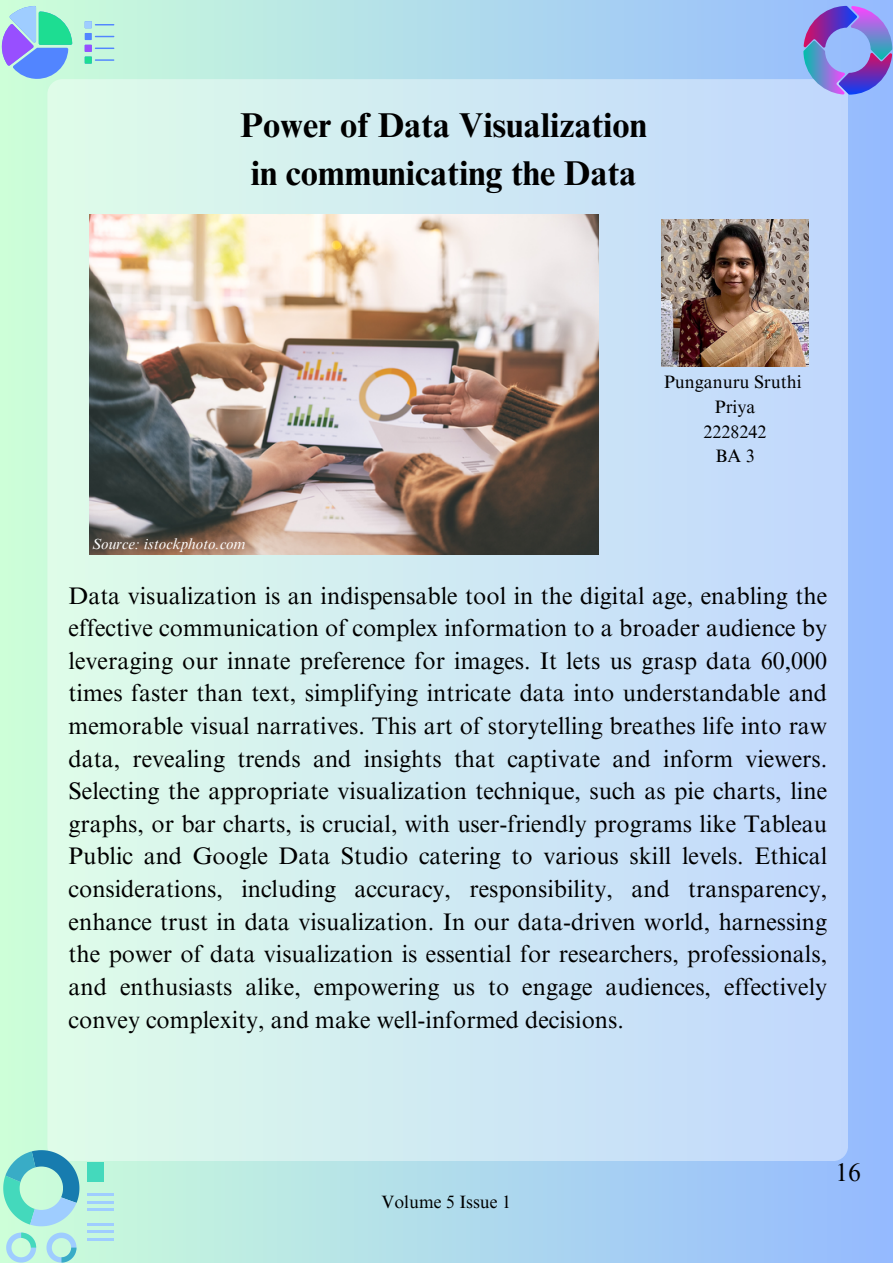
<style>
.page{position:relative;width:893px;height:1264px;background:#fff}
.page>*{position:absolute;margin:0;border:0;box-sizing:border-box;transform-origin:0 0}
.t1{font:700 34.5px "Times NRMT Pro";color:#000}
.t2{font:25.35px "Times NRMT Pro";color:#000}
.t3{font:24px/32.5px "Times NRMT Pro";color:#000;text-align:justify}
.t4{font:18px "Times NRMT Pro";color:#000}
.t5{font:17.85px "Times NRMT Pro";color:#000}
.t6{font:italic 15px "Times NRMT Pro";color:#fff}
</style>
<div class="page">
<div style="left:0;top:0;width:892px;height:1262px;background:linear-gradient(to right,#cdffd8,#95baff)"></div>
<div style="left:47px;top:79px;width:801px;height:1082px;background:linear-gradient(to right,#dffce8,#c0d7fd);border-radius:15px"></div>
<img style="left:661px;top:219px;width:147px;height:147px">
<svg style="left:3px;top:1150px;width:76px;height:76px;background:#85d2d1"></svg>
<svg style="left:6px;top:1232px;width:30px;height:30px"></svg>
<svg style="left:46px;top:1232px;width:30px;height:30px"></svg>
<hr style="left:87px;top:1193px;width:27px;height:2px;background:#9fcdff">
<hr style="left:87px;top:1201px;width:27px;height:2px;background:#9fcdff">
<hr style="left:87px;top:1208px;width:27px;height:2px;background:#9fcdff">
<hr style="left:87px;top:1223px;width:27px;height:2px;background:#9fcdff">
<hr style="left:87px;top:1230px;width:27px;height:2px;background:#9fcdff">
<hr style="left:87px;top:1237px;width:27px;height:2px;background:#9fcdff">
<div style="left:87px;top:1162px;width:17px;height:19px;background:#44d9bc"></div>
<svg style="left:803px;top:6px;width:89px;height:89px;background:#8584db"></svg>
<svg style="left:2px;top:6px;width:112px;height:73px;background:#98cddf"></svg>
<img style="left:89px;top:215px;width:509px;height:339px">
<p class="t1" style="left:240px;top:113px;width:408px">Power of Data Visualization</p>
<p class="t1" style="left:251px;top:160px;width:387px">in communicating the Data</p>
<p class="t6" style="left:92px;top:538px;width:155px">Source: istockphoto.com</p>
<p class="t4" style="left:664px;top:375px;width:139px">Punganuru Sruthi</p>
<p class="t4" style="left:714px;top:400px;width:42px">Priya</p>
<p class="t4" style="left:703px;top:424px;width:64px">2228242</p>
<p class="t4" style="left:715px;top:449px;width:41px">BA 3</p>
<p class="t3" style="left:69px;top:582px;width:760px">Data visualization is an indispensable tool in the digital age, enabling the effective communication of complex information to a broader audience by leveraging our innate preference for images. It lets us grasp data 60,000 times faster than text, simplifying intricate data into understandable and memorable visual narratives. This art of storytelling breathes life into raw data, revealing trends and insights that captivate and inform viewers.<br>Selecting the appropriate visualization technique, such as pie charts, line graphs, or bar charts, is crucial, with user-friendly programs like Tableau Public and Google Data Studio catering to various skill levels. Ethical considerations, including accuracy, responsibility, and transparency, enhance trust in data visualization. In our data-driven world, harnessing the power of data visualization is essential for researchers, professionals, and enthusiasts alike, empowering us to engage audiences, effectively convey complexity, and make well-informed decisions.</p>
<p class="t5" style="left:381px;top:1194px;width:131px">Volume 5 Issue 1</p>
<p class="t2" style="left:835px;top:1162px;width:27px">16</p>
</div>
